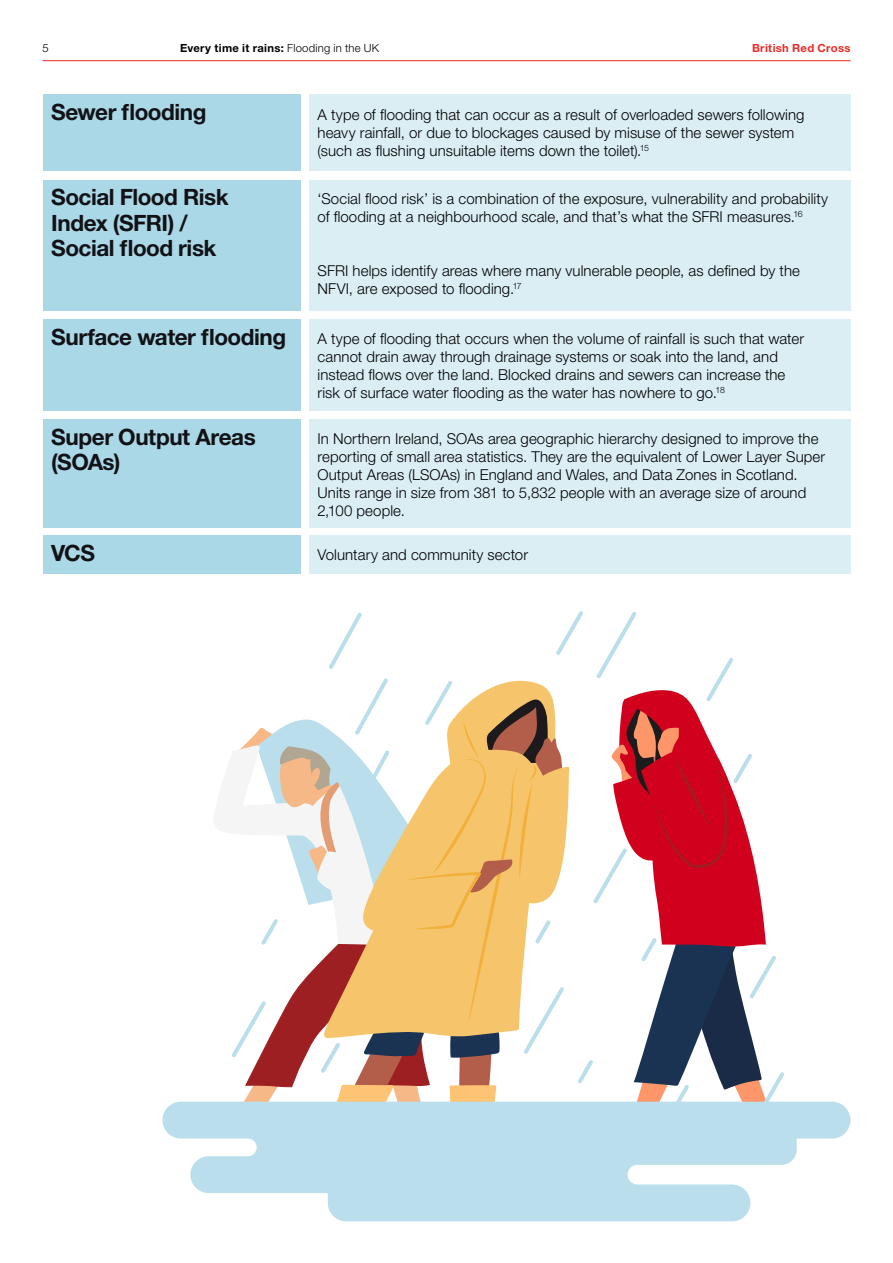
<style>
.page{position:relative;width:893px;height:1263px;background:#fff}
.page>*{position:absolute;margin:0;border:0;box-sizing:border-box;transform-origin:0 0}
.t1{font:700 22.5px/25.5px "Helvetica Neue LT Pro";letter-spacing:-.02em;color:#121216}
.t2{font:300 15px/18px "Helvetica Neue LT Pro";letter-spacing:.005em;color:#000001}
.t3{font:700 11.25px "Helvetica Neue LT Pro";letter-spacing:.03em;color:#000001}
.t4{font:700 11.25px "Helvetica Neue LT Pro";letter-spacing:.03em;color:#ee2823}
.t5{font:300 11.25px "Helvetica Neue LT Pro";color:#000001}
.s1{font-weight:300}
</style>
<div class="page">
<hr style="left:43px;top:60px;width:807px;height:1px;background:#ee2823">
<div style="left:309px;top:536px;width:541px;height:38px;background:#dbeef4"></div>
<div style="left:309px;top:180px;width:541px;height:130px;background:#dbeef4"></div>
<div style="left:309px;top:419px;width:541px;height:108px;background:#dbeef4"></div>
<div style="left:309px;top:319px;width:541px;height:91px;background:#dbeef4"></div>
<div style="left:43px;top:536px;width:257px;height:38px;background:#aad8e7"></div>
<div style="left:43px;top:180px;width:257px;height:130px;background:#aad8e7"></div>
<div style="left:43px;top:419px;width:257px;height:108px;background:#aad8e7"></div>
<div style="left:43px;top:319px;width:257px;height:91px;background:#aad8e7"></div>
<svg style="left:162px;top:1102px;width:688px;height:119px;fill:#badeeb"></svg>
<svg style="left:228px;top:611px;width:560px;height:520px"></svg>
<div style="left:309px;top:95px;width:541px;height:76px;background:#dbeef4"></div>
<div style="left:43px;top:95px;width:257px;height:76px;background:#aad8e7"></div>
<p class="t5" style="left:43px;top:41px;width:8px">5</p>
<p class="t3" style="left:180px;top:41px;width:201px">Every time it rains: <span class="s1">Flooding in the UK</span></p>
<p class="t4" style="left:752px;top:41px;width:100px">British Red Cross</p>
<p class="t1" style="left:51px;top:99px;width:157px">Sewer flooding</p>
<p class="t2" style="left:317px;top:105px;width:489px">A type of flooding that can occur as a result of overloaded sewers following heavy rainfall, or due to blockages caused by misuse of the sewer system (such as flushing unsuitable items down the toilet).<sup>15</sup></p>
<p class="t1" style="left:51px;top:184px;width:179px">Social Flood Risk<br>Index (SFRI) /<br>Social flood risk</p>
<p class="t2" style="left:317px;top:190px;width:512px">‘Social flood risk’ is a combination of the exposure, vulnerability and probability of flooding at a neighbourhood scale, and that’s what the SFRI measures.<sup>16</sup></p>
<p class="t2" style="left:317px;top:262px;width:484px">SFRI helps identify areas where many vulnerable people, as defined by the<br>NFVI, are exposed to flooding.<sup>17</sup></p>
<p class="t1" style="left:51px;top:323px;width:236px">Surface water flooding</p>
<p class="t2" style="left:317px;top:329px;width:488px">A type of flooding that occurs when the volume of rainfall is such that water cannot drain away through drainage systems or soak into the land, and instead flows over the land. Blocked drains and sewers can increase the risk of surface water flooding as the water has nowhere to go.<sup>18</sup></p>
<p class="t1" style="left:51px;top:423px;width:206px">Super Output Areas (SOAs)</p>
<p class="t2" style="left:317px;top:429px;width:509px">In Northern Ireland, SOAs area geographic hierarchy designed to improve the reporting of small area statistics. They are the equivalent of Lower Layer Super Output Areas (LSOAs) in England and Wales, and Data Zones in Scotland.<br>Units range in size from 381 to 5,832 people with an average size of around 2,100 people.</p>
<p class="t1" style="left:51px;top:540px;width:45px">VCS</p>
<p class="t2" style="left:317px;top:546px;width:212px">Voluntary and community sector</p>
</div>
